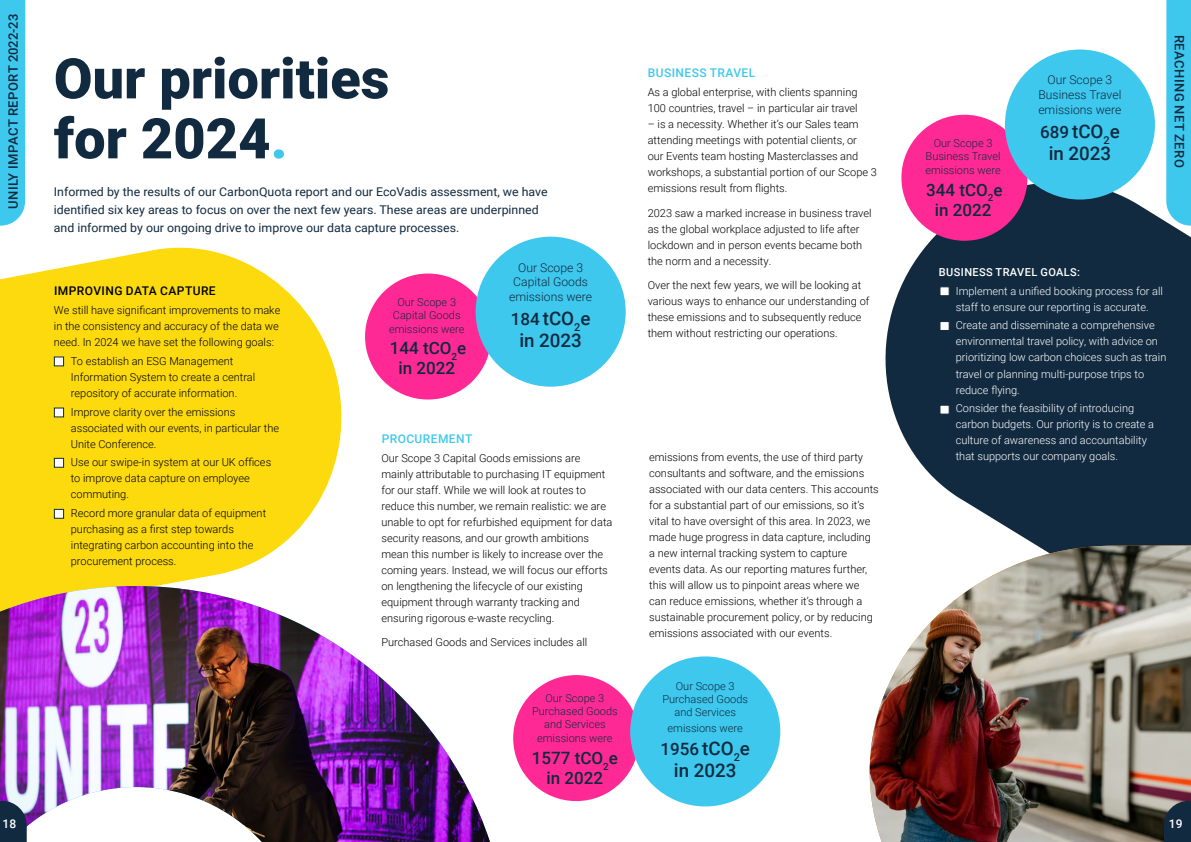
<style>
.page{position:relative;width:1191px;height:842px;background:#fff}
.page>*{position:absolute;margin:0;border:0;box-sizing:border-box;transform-origin:0 0}
.t1{font:900 56px/60px "Roboto";color:#112a3f}
.t2{font:500 18.8px/22.1px "Roboto";color:#112a3f;text-align:center}
.t3{font:500 17px/20px "Roboto";color:#112a3f;text-align:center}
.t4{font:500 13px "Roboto";letter-spacing:.035em;color:#112a3f}
.t5{font:300 12.1px/14.4px "Roboto";color:#112a3f;text-align:center}
.t6{font:12px/18px "Roboto";color:#112a3f}
.t7{font:500 12px "Roboto";letter-spacing:.035em;color:#3ec8ed}
.t8{font:500 12px "Roboto";letter-spacing:.035em;color:#000}
.t9{font:500 12px "Roboto";color:#fff}
.t10{font:300 11px/16px "Roboto";color:#000}
.t11{font:300 11px/16px "Roboto";color:#fff}
.t12{font:300 11px/13px "Roboto";color:#112a3f;text-align:center}
.t13{font:500 11px "Roboto";letter-spacing:.035em;color:#fff}
.s1{color:#3ec8ed}
.s2{font-size:17px}
.s3{font-size:18.8px}
</style>
<div class="page">
<svg style="left:885px;top:163px;width:306px;height:382px;background:#304658"></svg>
<img style="left:869px;top:545px;width:322px;height:297px">
<svg style="left:0;top:247px;width:342px;height:339px;background:#fcde2e"></svg>
<img style="left:0;top:586px;width:490px;height:256px">
<svg style="left:1163px;top:801px;width:28px;height:41px"></svg>
<svg style="left:0;top:801px;width:27px;height:41px"></svg>
<div style="left:0;top:0;width:25px;height:226px;background:#3ec8ed"></div>
<div style="left:1166px;top:0;width:25px;height:226px;background:#3ec8ed"></div>
<div style="left:365px;top:273px;width:126px;height:126px;background:#ff2996;border-radius:50%"></div>
<div style="left:475px;top:237px;width:150px;height:150px;background:#3ec8ed;border-radius:50%"></div>
<div style="left:901px;top:115px;width:126px;height:126px;background:#ff2996;border-radius:50%"></div>
<div style="left:1005px;top:50px;width:150px;height:150px;background:#3ec8ed;border-radius:50%"></div>
<div style="left:939px;top:286px;width:10px;height:10px;background:#fff;border:1px solid #112a3f"></div>
<div style="left:939px;top:321px;width:10px;height:10px;background:#fff;border:1px solid #112a3f"></div>
<div style="left:939px;top:405px;width:10px;height:10px;background:#fff;border:1px solid #112a3f"></div>
<div style="left:513px;top:675px;width:126px;height:126px;background:#ff2996;border-radius:50%"></div>
<div style="left:54px;top:356px;width:10px;height:10px;background:#fff;border:1px solid #112a3f"></div>
<div style="left:54px;top:407px;width:10px;height:10px;background:#fff;border:1px solid #112a3f"></div>
<div style="left:54px;top:458px;width:10px;height:10px;background:#fff;border:1px solid #112a3f"></div>
<div style="left:54px;top:509px;width:10px;height:10px;background:#fff;border:1px solid #112a3f"></div>
<div style="left:630px;top:656px;width:150px;height:150px;background:#3ec8ed;border-radius:50%"></div>
<p class="t4" style="left:4px;top:209px;width:197px;rotate:-90deg">UNILY IMPACT REPORT 2022-23</p>
<h1 class="t1" style="left:54px;top:46px;width:337px">Our priorities for 2024<span class="s1">.</span></h1>
<p class="t6" style="left:54px;top:182px;width:495px">Informed by the results of our CarbonQuota report and our EcoVadis assessment, we have identified six key areas to focus on over the next few years. These areas are underpinned and informed by our ongoing drive to improve our data capture processes.</p>
<p class="t8" style="left:54px;top:282px;width:163px">IMPROVING DATA CAPTURE</p>
<p class="t10" style="left:54px;top:301px;width:228px">We still have significant improvements to make in the consistency and accuracy of the data we need. In 2024 we have set the following goals:</p>
<p class="t10" style="left:71px;top:352px;width:186px">To establish an ESG Management<br>Information System to create a central repository of accurate information.</p>
<p class="t10" style="left:71px;top:403px;width:210px">Improve clarity over the emissions associated with our events, in particular the<br>Unite Conference.</p>
<p class="t10" style="left:71px;top:454px;width:202px">Use our swipe-in system at our UK offices to improve data capture on employee commuting.</p>
<p class="t10" style="left:71px;top:505px;width:197px">Record more granular data of equipment purchasing as a first step towards integrating carbon accounting into the procurement process.</p>
<p class="t12" style="left:393px;top:295px;width:69px">Our Scope 3<br>Capital Goods</p>
<p class="t12" style="left:389px;top:322px;width:77px">emissions were</p>
<h3 class="t3" style="left:390px;top:338px;width:78px">144 tCO<sub>2</sub>e in 2022</h3>
<p class="t5" style="left:513px;top:260px;width:76px">Our Scope 3<br>Capital Goods</p>
<p class="t5" style="left:509px;top:289px;width:85px">emissions were</p>
<h2 class="t2" style="left:511px;top:306px;width:81px"><span class="s2">184</span> tCO<sub>2</sub>e in 2023</h2>
<p class="t7" style="left:382px;top:430px;width:92px">PROCUREMENT</p>
<p class="t10" style="left:381px;top:449px;width:232px">Our Scope 3 Capital Goods emissions are mainly attributable to purchasing IT equipment for our staff. While we will look at routes to reduce this number, we remain realistic: we are unable to opt for refurbished equipment for data security reasons, and our growth ambitions mean this number is likely to increase over the coming years. Instead, we will focus our efforts on lengthening the lifecycle of our existing equipment through warranty tracking and ensuring rigorous e-waste recycling.</p>
<p class="t10" style="left:381px;top:634px;width:207px">Purchased Goods and Services includes all</p>
<p class="t12" style="left:532px;top:691px;width:87px">Our Scope 3<br>Purchased Goods and Services</p>
<p class="t12" style="left:537px;top:731px;width:77px">emissions were</p>
<h3 class="t3" style="left:532px;top:747px;width:88px">1577 tCO<sub>2</sub>e in 2022</h3>
<p class="t7" style="left:648px;top:65px;width:109px">BUSINESS TRAVEL</p>
<p class="t10" style="left:647px;top:84px;width:211px">As a global enterprise, with clients spanning<br>100 countries, travel – in particular air travel</p>
<p class="t10" style="left:647px;top:116px;width:231px">– is a necessity. Whether it’s our Sales team attending meetings with potential clients, or<br>our Events team hosting Masterclasses and workshops, a substantial portion of our Scope 3 emissions result from flights.</p>
<p class="t10" style="left:647px;top:204px;width:225px">2023 saw a marked increase in business travel as the global workplace adjusted to life after lockdown and in person events became both the norm and a necessity.</p>
<p class="t10" style="left:647px;top:277px;width:223px">Over the next few years, we will be looking at various ways to enhance our understanding of these emissions and to subsequently reduce them without restricting our operations.</p>
<p class="t10" style="left:649px;top:449px;width:231px">emissions from events, the use of third party consultants and software, and the emissions associated with our data centers. This accounts for a substantial part of our emissions, so it’s vital to have oversight of this area. In 2023, we made huge progress in data capture, including a new internal tracking system to capture events data. As our reporting matures further, this will allow us to pinpoint areas where we can reduce emissions, whether it’s through a sustainable procurement policy, or by reducing emissions associated with our events.</p>
<p class="t12" style="left:662px;top:679px;width:87px">Our Scope 3<br>Purchased Goods and Services</p>
<p class="t12" style="left:667px;top:721px;width:77px">emissions were</p>
<h3 class="t3" style="left:660px;top:738px;width:91px">1956 <span class="s3">tCO</span><sub>2</sub><span class="s3">e</span></h3>
<h2 class="t2" style="left:674px;top:758px;width:64px">in 2023</h2>
<p class="t12" style="left:925px;top:136px;width:77px">Our Scope 3<br>Business Travel</p>
<p class="t12" style="left:925px;top:163px;width:77px">emissions were</p>
<h3 class="t3" style="left:926px;top:179px;width:78px">344 tCO<sub>2</sub>e in 2022</h3>
<p class="t5" style="left:1038px;top:72px;width:84px">Our Scope 3<br>Business Travel</p>
<p class="t5" style="left:1038px;top:102px;width:85px">emissions were</p>
<h2 class="t2" style="left:1040px;top:119px;width:81px"><span class="s2">689</span> tCO<sub>2</sub>e in 2023</h2>
<p class="t4" style="left:1188px;top:35px;width:134px;rotate:90deg">REACHING NET ZERO</p>
<p class="t13" style="left:939px;top:264px;width:142px">BUSINESS TRAVEL GOALS:</p>
<p class="t11" style="left:955px;top:282px;width:209px">Implement a unified booking process for all staff to ensure our reporting is accurate.</p>
<p class="t11" style="left:955px;top:317px;width:212px">Create and disseminate a comprehensive environmental travel policy, with advice on prioritizing low carbon choices such as train travel or planning multi-purpose trips to reduce flying.</p>
<p class="t11" style="left:955px;top:400px;width:200px">Consider the feasibility of introducing carbon budgets. Our priority is to create a culture of awareness and accountability that supports our company goals.</p>
<p class="t9" style="left:3px;top:815px;width:15px">18</p>
<p class="t9" style="left:1169px;top:815px;width:15px">19</p>
</div>
